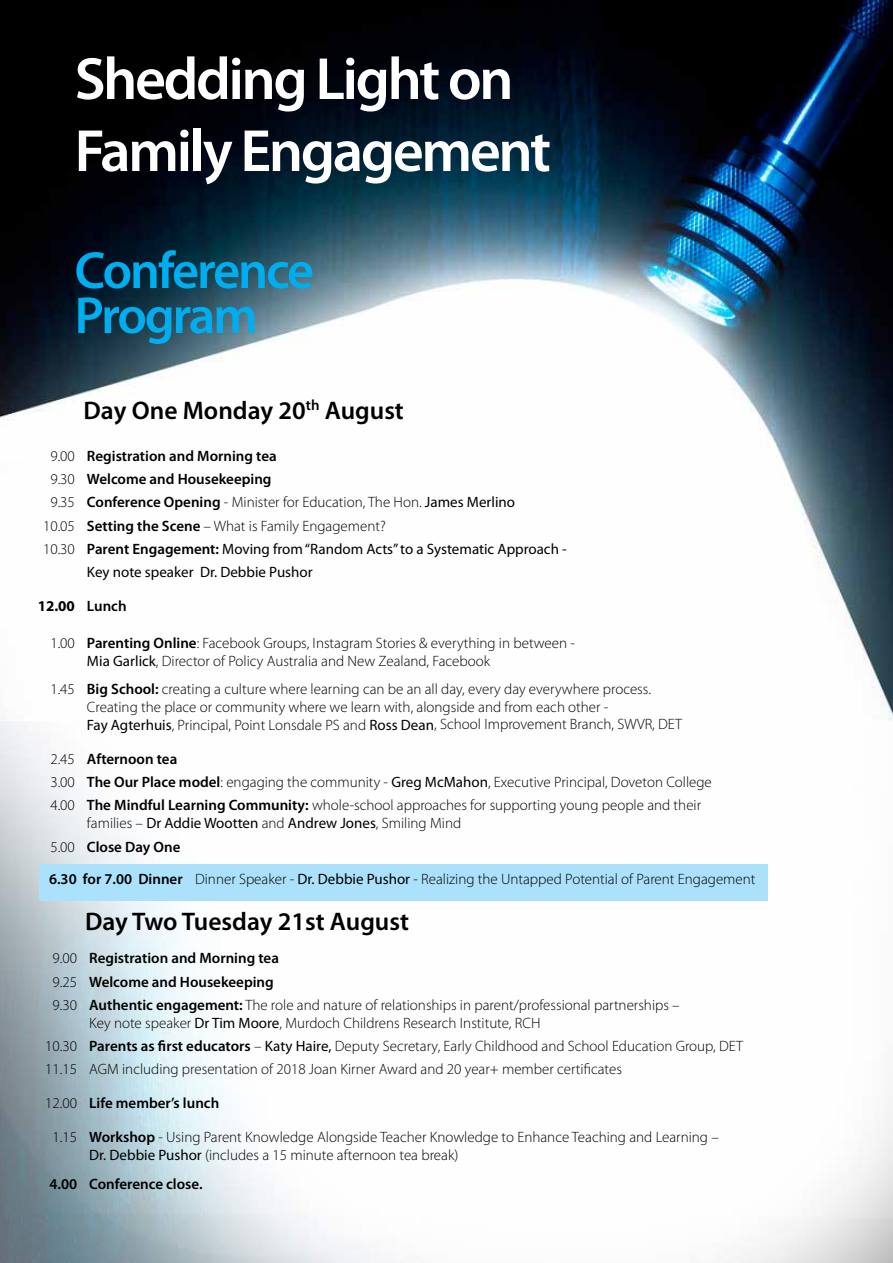
<style>
.page{position:relative;width:893px;height:1263px;background:#fff}
.page>*{position:absolute;margin:0;border:0;box-sizing:border-box;transform-origin:0 0}
.t1{font:600 60px/72px "Myriad Pro";letter-spacing:-.04em;color:#fff}
.t2{font:600 52.5px/45px "Myriad Pro";letter-spacing:-.045em;color:#00aeef}
.t3{font:600 25.5px "Myriad Pro";color:#000}
.t4{font:300 15px/23.2px "Myriad Pro";color:#000}
.t5{font:600 15px "Myriad Pro";color:#000}
.t6{font:15px "Myriad Pro";color:#000}
.t7{font:700 15px "Myriad Pro";color:#000}
.s1{font-weight:300}
.s2{font-weight:600}
.s3{font-weight:400}
</style>
<div class="page">
<img style="left:0;top:721px;width:893px;height:542px">
<img style="left:0;top:0;width:893px;height:720px">
<div style="left:39px;top:864px;width:729px;height:37px;background:#abe1fa"></div>
<h1 class="t1" style="left:75px;top:41px;width:478px">Shedding Light on<br>Family Engagement</h1>
<h2 class="t2" style="left:75px;top:247px;width:241px">Conference<br>Program</h2>
<h3 class="t3" style="left:84px;top:394px;width:322px">Day One Monday 20<sup>th</sup> August</h3>
<p class="t5" style="left:50px;top:446px;width:228px"><span class="s1">9.00</span> Registration and Morning tea</p>
<p class="t5" style="left:50px;top:470px;width:223px"><span class="s1">9.30</span> Welcome and Housekeeping</p>
<p class="t4" style="left:50px;top:491px;width:466px">9.35 <span class="s2">Conference Opening</span> - Minister for Education, The Hon. <span class="s3">James Merlino</span></p>
<p class="t4" style="left:43px;top:514px;width:344px">10.05 <span class="s2">Setting the Scene</span> – What is Family Engagement?</p>
<p class="t6" style="left:43px;top:540px;width:525px"><span class="s1">10.30</span> <span class="s2">Parent Engagement:</span> Moving from “Random Acts” to a Systematic Approach -</p>
<p class="t6" style="left:87px;top:563px;width:227px">Key note speaker Dr. Debbie Pushor</p>
<p class="t7" style="left:38px;top:596px;width:90px">12.00 <span class="s2">Lunch</span></p>
<p class="t4" style="left:87px;top:633px;width:489px;line-height:18px;text-indent:-37px">1.00 <span class="s2">Parenting Online</span>: Facebook Groups, Instagram Stories &amp; everything in between -<br><span class="s3">Mia Garlick</span>, Director of Policy Australia and New Zealand, Facebook</p>
<p class="t4" style="left:87px;top:680px;width:597px;line-height:17.7px;text-indent:-37px">1.45 <span class="s2">Big School:</span> creating a culture where learning can be an all day, every day everywhere process.<br>Creating the place or community where we learn with, alongside and from each other -<br><span class="s3">Fay Agterhuis</span>, Principal, Point Lonsdale PS and <span class="s3">Ross Dean</span>, School Improvement Branch, SWVR, DET</p>
<p class="t4" style="left:50px;top:747px;width:663px">2.45 <span class="s2">Afternoon tea<br></span>3.00 <span class="s2">The Our Place model</span>: engaging the community - <span class="s3">Greg McMahon</span>, Executive Principal, Doveton College<br>4.00 <span class="s2">The Mindful Learning Community:</span> whole-school approaches for supporting young people and their</p>
<p class="t4" style="left:50px;top:811px;width:412px;text-indent:37px">families – <span class="s3">Dr Addie Wootten</span> and <span class="s3">Andrew Jones</span>, Smiling Mind<br>5.00 <span class="s2">Close Day One</span></p>
<p class="t4" style="left:49px;top:867px;width:708px"><span class="s2">6.30 for 7.00 Dinner</span> Dinner Speaker - <span class="s3">Dr. Debbie Pushor</span> - Realizing the Untapped Potential of Parent Engagement</p>
<h3 class="t3" style="left:85px;top:905px;width:325px">Day Two Tuesday 21st August</h3>
<p class="t4" style="left:53px;top:946px;width:629px">9.00 <span class="s2">Registration and Morning tea<br></span>9.25 <span class="s2">Welcome and Housekeeping<br></span>9.30 <span class="s2">Authentic engagement:</span> The role and nature of relationships in parent/professional partnerships –</p>
<p class="t4" style="left:45px;top:1011px;width:699px;text-indent:44px">Key note speaker <span class="s3">Dr Tim Moore</span>, Murdoch Childrens Research Institute, RCH<br>10.30 <span class="s2">Parents as first educators</span> – <span class="s3">Katy Haire,</span> Deputy Secretary, Early Childhood and School Education Group, DET<br>11.15 AGM including presentation of 2018 Joan Kirner Award and 20 year+ member certificates</p>
<p class="t5" style="left:45px;top:1093px;width:175px"><span class="s1">12.00</span> Life member’s lunch</p>
<p class="t4" style="left:89px;top:1127px;width:631px;line-height:18px;text-indent:-37px">1.15 <span class="s2">Workshop</span> - Using Parent Knowledge Alongside Teacher Knowledge to Enhance Teaching and Learning –<br><span class="s3">Dr. Debbie Pushor</span> (includes a 15 minute afternoon tea break)</p>
<p class="t5" style="left:50px;top:1174px;width:154px">4.00 Conference close.</p>
</div>
